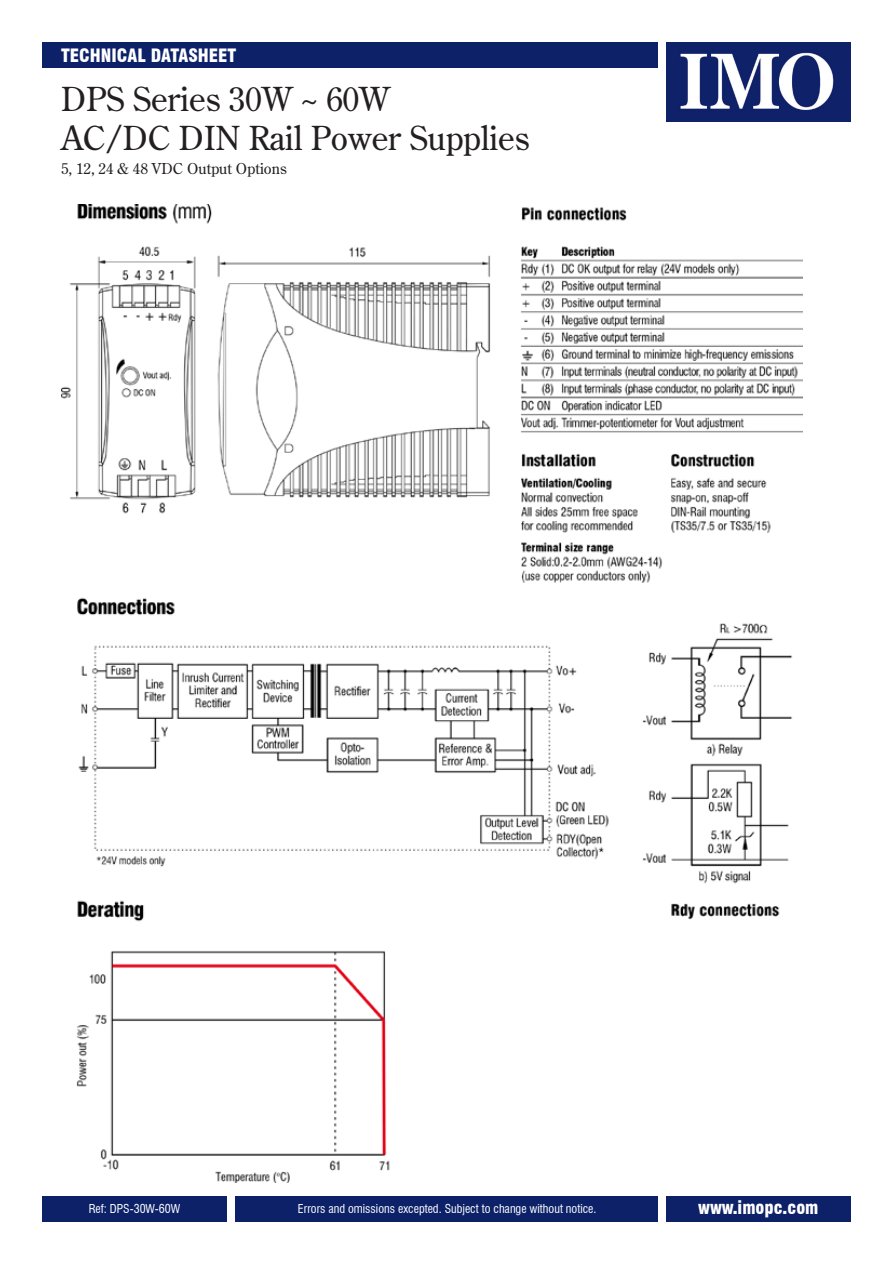
<style>
.page{position:relative;width:893px;height:1263px;background:#fff}
.page>*{position:absolute;margin:0;border:0;box-sizing:border-box;transform-origin:0 0}
.t1{font:33px/39px "Century Old Style Std";color:#000}
.t2{font:33px "Century Old Style Std";color:#231f20}
.t3{font:900 condensed 18px "Swiss 721 BT";color:#fff}
.t4{font:15px "Century Old Style Std";color:#231f20}
.t5{font:condensed 12px "Swiss 721 BT";color:#fff}
</style>
<div class="page">
<img style="left:666px;top:43px;width:184px;height:78px">
<div style="left:43px;top:43px;width:615px;height:25px;background:#0d2169"></div>
<div style="left:666px;top:1196px;width:184px;height:25px;background:#0d2169"></div>
<div style="left:235px;top:1196px;width:423px;height:25px;background:#0d2169"></div>
<div style="left:42px;top:1196px;width:185px;height:25px;background:#0d2169"></div>
<img style="left:61px;top:205px;width:741px;height:977px">
<p class="t3" style="left:61px;top:45px;width:177px">TECHNICAL DATASHEET</p>
<p class="t2" style="left:301px;top:78px;width:91px">~ 60W</p>
<p class="t1" style="left:61px;top:82px;width:470px">DPS Series 30W, 60W<br>AC/DC DIN Rail Power Supplies</p>
<p class="t4" style="left:61px;top:158px;width:227px">5, 12, 24 &amp; 48 VDC Output Options</p>
<p class="t5" style="left:89px;top:1201px;width:93px">Ref: DPS-30W-60W</p>
<p class="t5" style="left:298px;top:1201px;width:300px">Errors and omissions excepted. Subject to change without notice.</p>
<p class="t3" style="left:698px;top:1197px;width:122px">www.imopc.com</p>
</div>
